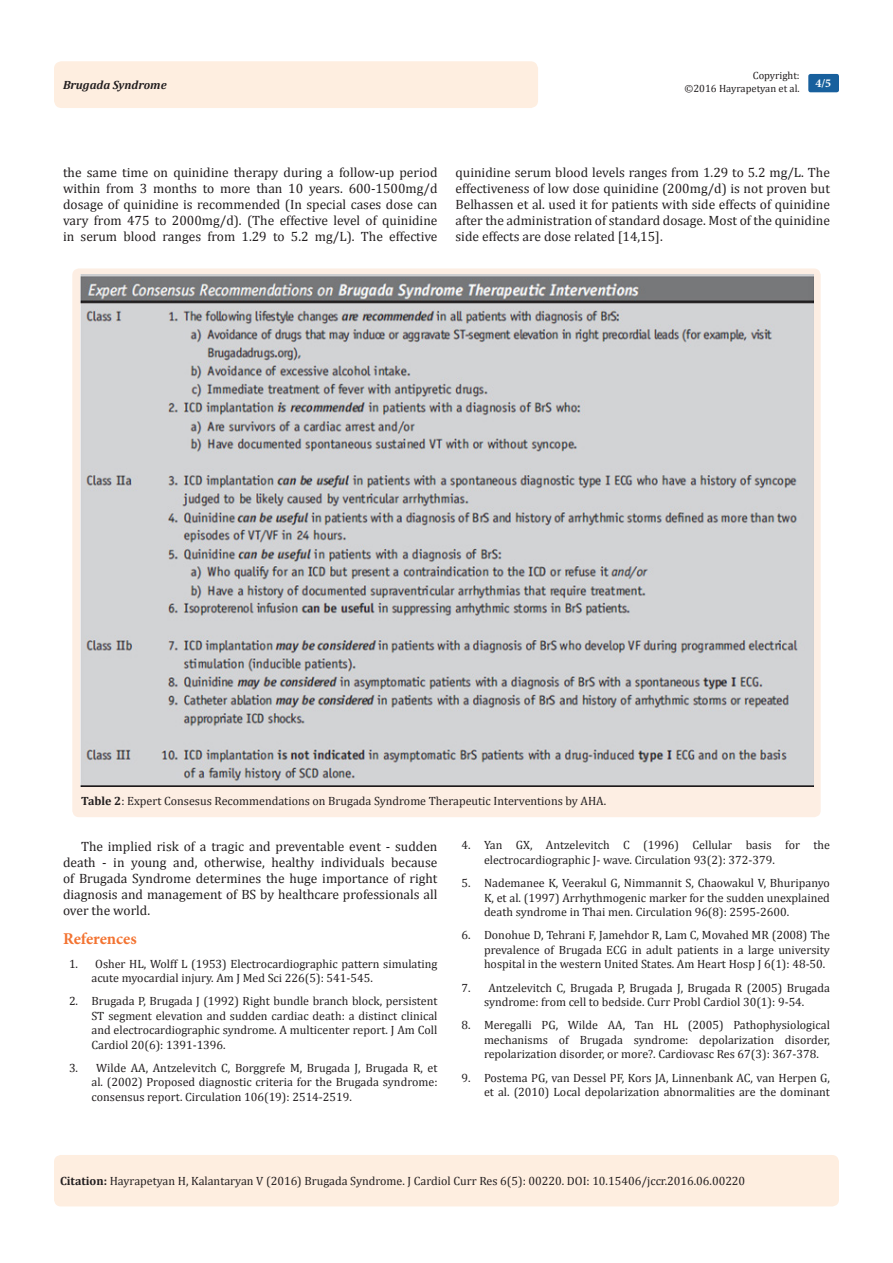
<style>
.page{position:relative;width:893px;height:1263px;background:#fff}
.page>*{position:absolute;margin:0;border:0;box-sizing:border-box;transform-origin:0 0}
.t1{font:700 16.5px "Minion Pro";letter-spacing:-.005em;color:#f37331}
.t2{font:13.5px/16.2px "Cambria";color:#231f20;text-align:justify}
.t3{font:12px/14.4px "Cambria";color:#231f20;text-align:justify}
.t4{font:italic 700 12px "Cambria";color:#231f20}
.t5{font:700 12px "Minion Pro";color:#fff}
.t6{font:10.5px/12.6px "Cambria";color:#231f20;text-align:right}
.s1{font-weight:700}
</style>
<div class="page">
<div style="left:54px;top:1155px;width:785px;height:51px;background:#feeee0;border-radius:7px"></div>
<div style="left:54px;top:61px;width:484px;height:47px;background:#feeee0;border-radius:8px"></div>
<div style="left:808px;top:74px;width:31px;height:18px;background:#18609d;border-radius:2px"></div>
<div style="left:72px;top:268px;width:749px;height:549px;background:#fdeee3;border-radius:7px"></div>
<img style="left:81px;top:274px;width:733px;height:513px">
<p class="t6" style="left:684px;top:69px;width:117px">Copyright:<br>©2016 Hayrapetyan et al.</p>
<p class="t4" style="left:63px;top:77px;width:105px">Brugada Syndrome</p>
<p class="t5" style="left:815px;top:75px;width:17px">4/5</p>
<p class="t2" style="left:63px;top:164px;width:376px">the same time on quinidine therapy during a follow-up period within from 3 months to more than 10 years. 600-1500mg/d dosage of quinidine is recommended (In special cases dose can vary from 475 to 2000mg/d). (The effective level of quinidine in serum blood ranges from 1.29 to 5.2 mg/L). The effective</p>
<p class="t2" style="left:455px;top:164px;width:376px">quinidine serum blood levels ranges from 1.29 to 5.2 mg/L. The effectiveness of low dose quinidine (200mg/d) is not proven but Belhassen et al. used it for patients with side effects of quinidine after the administration of standard dosage. Most of the quinidine side effects are dose related [14,15].</p>
<p class="t3" style="left:81px;top:793px;width:526px"><span class="s1">Table 2</span>: Expert Consesus Recommendations on Brugada Syndrome Therapeutic Interventions by AHA.</p>
<p class="t2" style="left:63px;top:838px;width:376px;text-indent:18px">The implied risk of a tragic and preventable event - sudden death - in young and, otherwise, healthy individuals because of Brugada Syndrome determines the huge importance of right diagnosis and management of BS by healthcare professionals all over the world.</p>
<p class="t1" style="left:63px;top:927px;width:75px">References</p>
<p class="t3" style="left:92px;top:956px;width:347px;text-indent:-22px">1. Osher HL, Wolff L (1953) Electrocardiographic pattern simulating acute myocardial injury. Am J Med Sci 226(5): 541-545.</p>
<p class="t3" style="left:92px;top:994px;width:347px;text-indent:-22px">2. Brugada P, Brugada J (1992) Right bundle branch block, persistent ST segment elevation and sudden cardiac death: a distinct clinical and electrocardiographic syndrome. A multicenter report. J Am Coll Cardiol 20(6): 1391-1396.</p>
<p class="t3" style="left:92px;top:1061px;width:347px;text-indent:-22px">3. Wilde AA, Antzelevitch C, Borggrefe M, Brugada J, Brugada R, et al. (2002) Proposed diagnostic criteria for the Brugada syndrome: consensus report. Circulation 106(19): 2514-2519.</p>
<p class="t3" style="left:484px;top:838px;width:347px;text-indent:-22px">4. Yan GX, Antzelevitch C (1996) Cellular basis for the electrocardiographic J- wave. Circulation 93(2): 372-379.</p>
<p class="t3" style="left:484px;top:876px;width:347px;text-indent:-22px">5. Nademanee K, Veerakul G, Nimmannit S, Chaowakul V, Bhuripanyo K, et al. (1997) Arrhythmogenic marker for the sudden unexplained death syndrome in Thai men. Circulation 96(8): 2595-2600.</p>
<p class="t3" style="left:484px;top:928px;width:347px;text-indent:-22px">6. Donohue D, Tehrani F, Jamehdor R, Lam C, Movahed MR (2008) The prevalence of Brugada ECG in adult patients in a large university hospital in the western United States. Am Heart Hosp J 6(1): 48-50.</p>
<p class="t3" style="left:461px;top:980px;width:370px;text-align:center">7. Antzelevitch C, Brugada P, Brugada J, Brugada R (2005) Brugada syndrome: from cell to bedside. Curr Probl Cardiol 30(1): 9-54.</p>
<p class="t3" style="left:484px;top:1018px;width:347px;text-indent:-22px">8. Meregalli PG, Wilde AA, Tan HL (2005) Pathophysiological mechanisms of Brugada syndrome: depolarization disorder, repolarization disorder, or more?. Cardiovasc Res 67(3): 367-378.</p>
<p class="t3" style="left:461px;top:1070px;width:370px;text-align:right">9. Postema PG, van Dessel PF, Kors JA, Linnenbank AC, van Herpen G, et al. (2010) Local depolarization abnormalities are the dominant</p>
<p class="t3" style="left:60px;top:1174px;width:687px"><span class="s1">Citation:</span> Hayrapetyan H, Kalantaryan V (2016) Brugada Syndrome. J Cardiol Curr Res 6(5): 00220. DOI: 10.15406/jccr.2016.06.00220</p>
</div>
